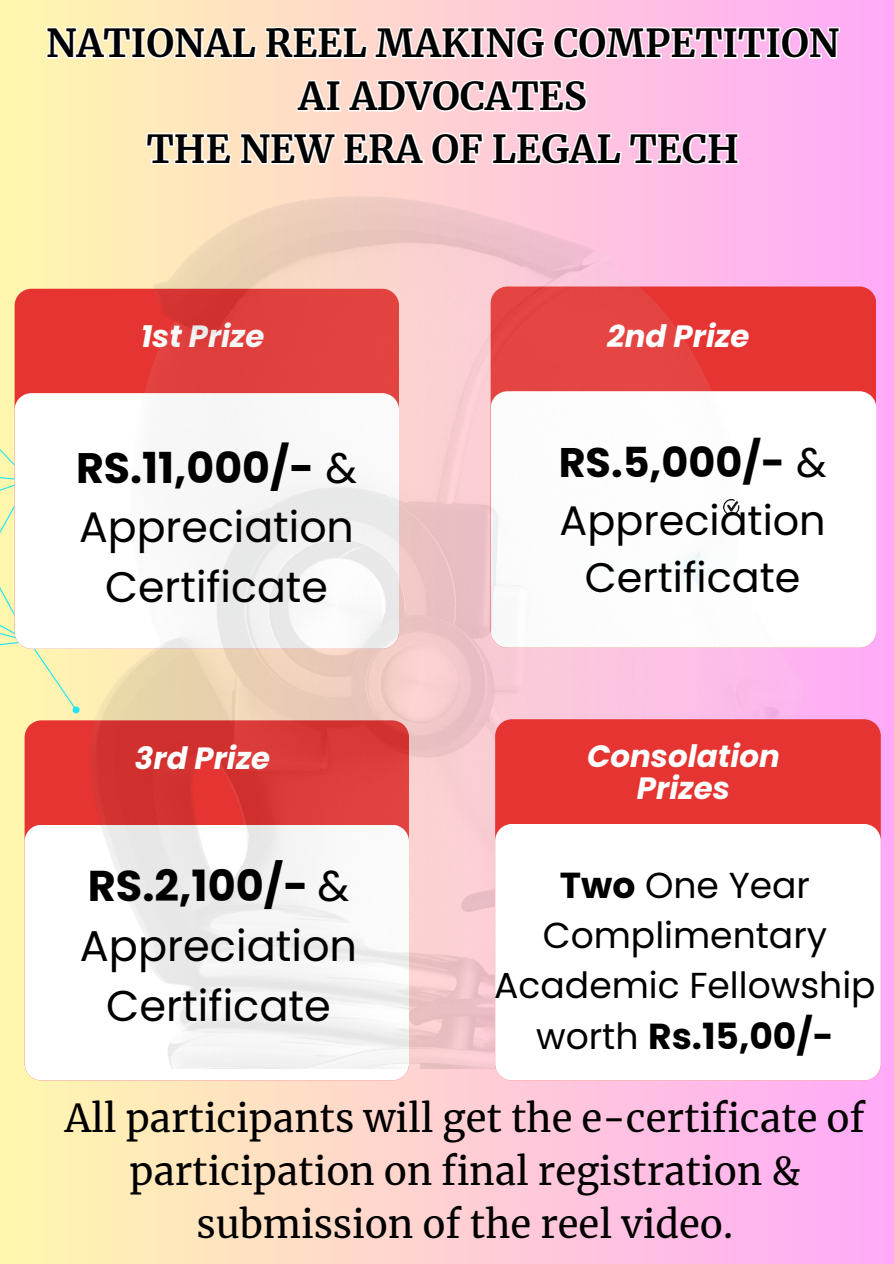
<style>
.page{position:relative;width:894px;height:1264px;background:#fff}
.page>*{position:absolute;margin:0;border:0;box-sizing:border-box;transform-origin:0 0}
.t1{font:43.05px/60.2px "Poppins";color:#000;text-align:center}
.t2{font:42.6px/59.6px "Poppins";color:#000;text-align:center}
.t3{font:41.25px/57.4px "Poppins";color:#000;text-align:center}
.t4{font:38.1px/52.8px "Merriweather";color:#000;text-align:center}
.t5{font:700 38.1px/52.8px "Merriweather";color:#000;text-align:center}
.t6{font:36.15px/50.2px "Poppins";color:#000;text-align:center}
.t7{font:italic 700 30.75px/32.5px "Poppins";color:#fff;text-align:center}
.s1{font-weight:700}
</style>
<div class="page">
<div style="left:0;top:0;width:893px;height:1263px;background:linear-gradient(to right,#fff7ad,#ffaaf8)"></div>
<svg style="left:0;top:375px;width:89px;height:371px;background:#f8f2b1"></svg>
<div style="left:15px;top:289px;width:74px;height:104px;background:#e53431"></div>
<div style="left:804px;top:286px;width:71px;height:105px;background:#e53431"></div>
<div style="left:25px;top:720px;width:64px;height:104px;background:#e53431"></div>
<svg style="left:15px;top:393px;width:74px;height:255px"></svg>
<svg style="left:804px;top:391px;width:72px;height:256px"></svg>
<svg style="left:25px;top:824px;width:384px;height:256px"></svg>
<img style="left:89px;top:195px;width:715px;height:873px">
<div style="left:495px;top:719px;width:385px;height:105px;background:#e53431"></div>
<svg style="left:495px;top:824px;width:385px;height:256px"></svg>
<svg style="left:45px;top:14px;width:796px;height:49px"></svg>
<svg style="left:295px;top:72px;width:294px;height:45px"></svg>
<svg style="left:144px;top:125px;width:596px;height:49px"></svg>
<p class="t5" style="left:46px;top:17px;width:794px">NATIONAL REEL MAKING COMPETITION<br>AI ADVOCATES<br>THE NEW ERA OF LEGAL TECH</p>
<p class="t7" style="left:141px;top:319px;width:125px">1st Prize</p>
<p class="t7" style="left:607px;top:320px;width:144px">2nd Prize</p>
<p class="t2" style="left:76px;top:438px;width:282px"><span class="s1">RS.11,000/-</span> &amp;<br>Appreciation<br>Certificate</p>
<p class="t3" style="left:558px;top:434px;width:269px"><span class="s1">RS.5,000/-</span> &amp;<br>Appreciation<br>Certificate</p>
<p class="t7" style="left:135px;top:741px;width:137px">3rd Prize</p>
<p class="t1" style="left:80px;top:856px;width:279px"><span class="s1">RS.2,100/-</span> &amp;<br>Appreciation<br>Certificate</p>
<p class="t7" style="left:587px;top:739px;width:194px">Consolation<br>Prizes</p>
<p class="t6" style="left:494px;top:860px;width:383px"><span class="s1">Two</span> One Year<br>Complimentary<br>Academic Fellowship worth <span class="s1">Rs.15,00/-</span></p>
<p class="t4" style="left:65px;top:1091px;width:801px">All participants will get the e-certificate of participation on final registration &amp; submission of the reel video.</p>
</div>
